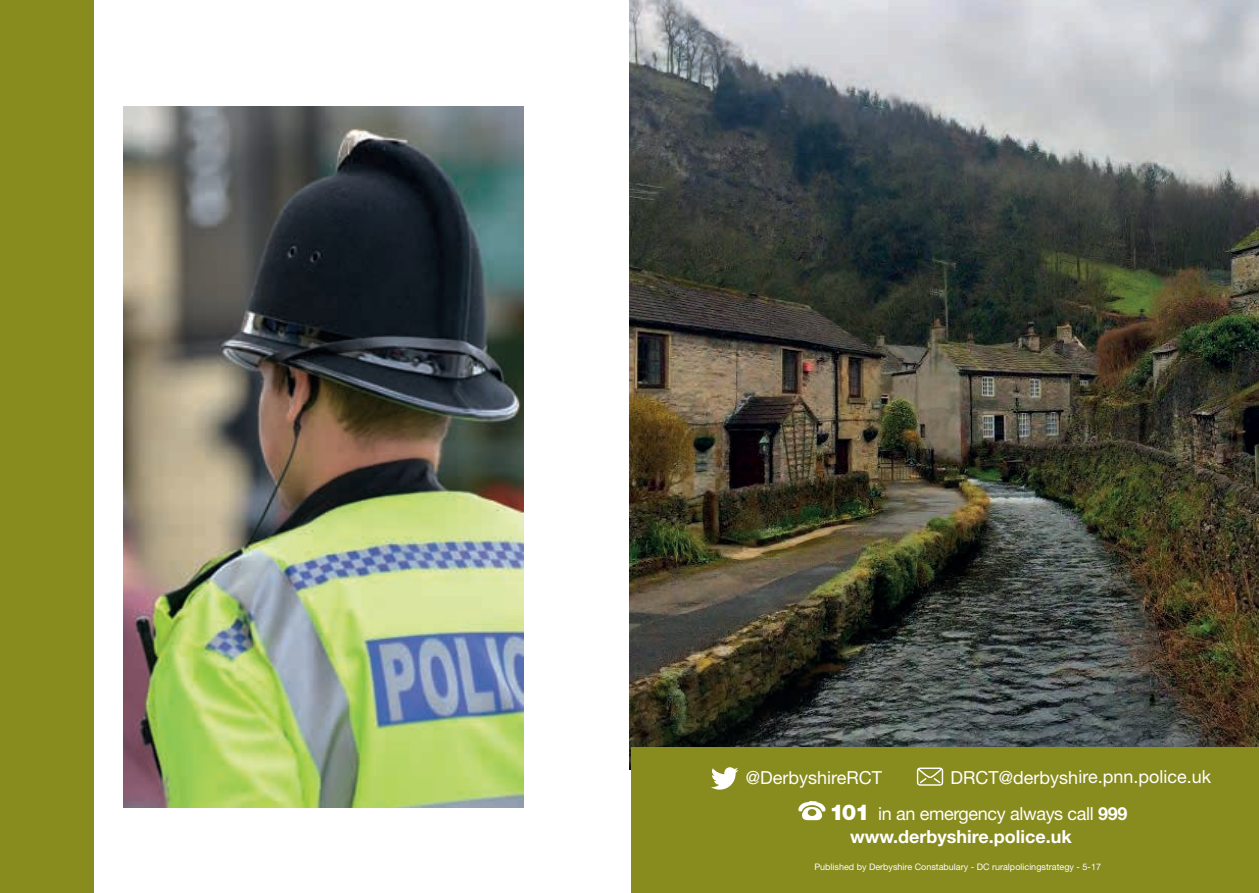
<style>
.page{position:relative;width:1259px;height:893px;background:#fff}
.page>*{position:absolute;margin:0;border:0;box-sizing:border-box;transform-origin:0 0}
.t1{font:900 21.9px "Helvetica Neue LT";color:#fff}
.t2{font:18px/36.6px "Helvetica Neue LT";letter-spacing:-.005em;color:#fff}
.t3{font:700 18px "Helvetica Neue LT";color:#fff}
.t4{font:9px "Helvetica Neue LT";color:#fff}
.s1{font-weight:700}
</style>
<div class="page">
<div style="left:0;top:0;width:94px;height:893px;background:#888b1e"></div>
<img style="left:123px;top:106px;width:400px;height:702px">
<img style="left:629px;top:0;width:630px;height:770px">
<div style="left:631px;top:747px;width:628px;height:146px;background:#888b1e"></div>
<svg style="left:711px;top:767px;width:27px;height:23px"></svg>
<div style="left:917px;top:767px;width:26px;height:19px;border:1px solid #fff;border-radius:3px"></div>
<svg style="left:917px;top:768px;width:25px;height:17px"></svg>
<svg style="left:798px;top:802px;width:27px;height:18px"></svg>
<p class="t2" style="left:878px;top:758px;width:334px;text-indent:72px">DRCT@derbyshire.pnn.police.uk in an emergency always call <span class="s1">999</span></p>
<p class="t3" style="left:850px;top:825px;width:223px">www.derbyshire.police.uk</p>
<p class="t2" style="left:746px;top:759px;width:138px">@DerbyshireRCT</p>
<p class="t1" style="left:829px;top:799px;width:42px">101</p>
<p class="t4" style="left:814px;top:862px;width:288px">Published by Derbyshire Constabulary - DC ruralpolicingstrategy - 5-17</p>
</div>
